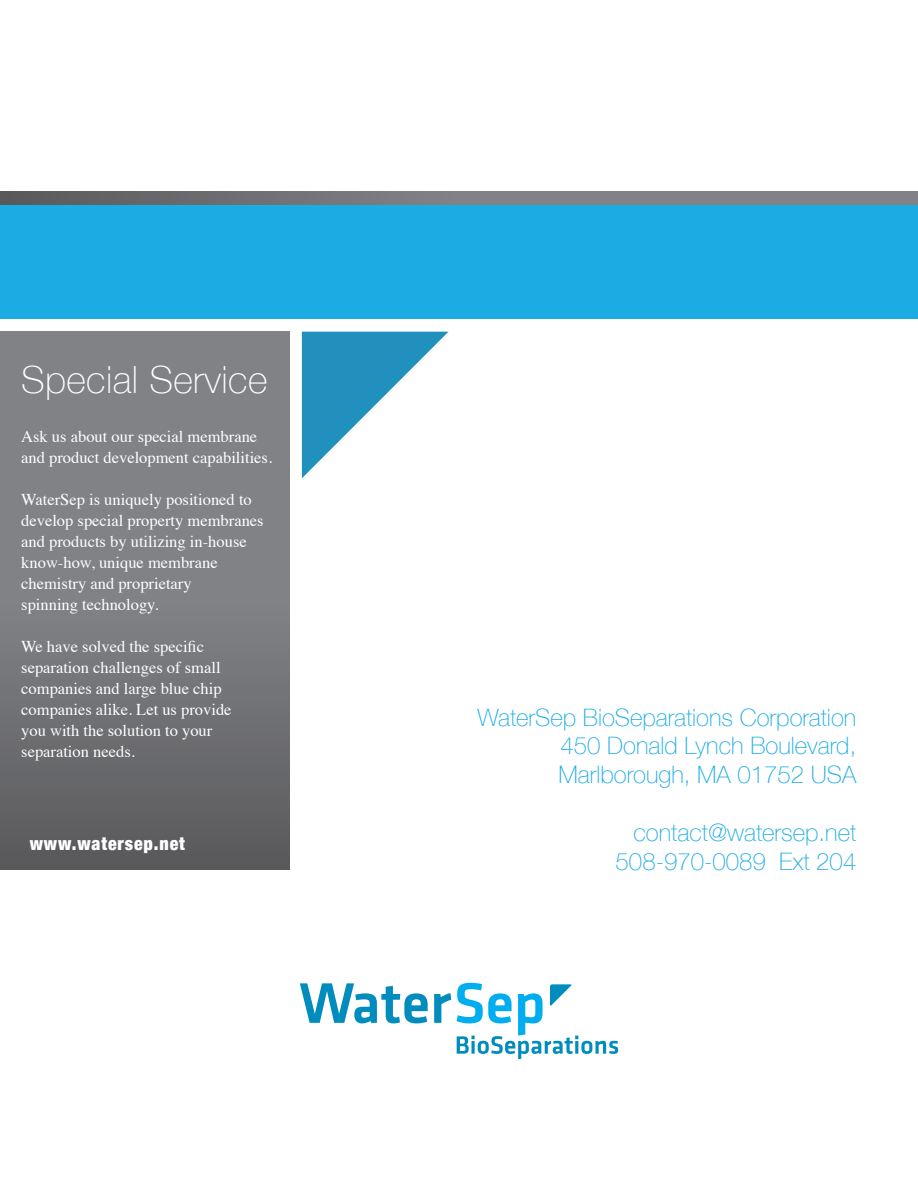
<style>
.page{position:relative;width:918px;height:1188px;background:#fff}
.page>*{position:absolute;margin:0;border:0;box-sizing:border-box;transform-origin:0 0}
.t1{font:100 37.5px "Helvetica Neue";letter-spacing:.01em;color:#fff}
.t2{font:100 24px/28.8px "Helvetica Neue";color:#1bace3;text-align:justify}
.t3{font:900 condensed 18px "Helvetica Neue";letter-spacing:.05em;color:#fff}
.t4{font:16.5px/21px "Times";color:#fff}
</style>
<div class="page">
<div style="left:0;top:191px;width:918px;height:128px;background:#1bace3"></div>
<svg style="left:0;top:191px;width:918px;height:13px;background:#76777a"></svg>
<div style="left:0;top:332px;width:289px;height:538px;background:linear-gradient(to bottom,#8a8c90,#636366)"></div>
<svg style="left:302px;top:332px;width:146px;height:146px"></svg>
<svg style="left:300px;top:983px;width:128px;height:40px"></svg>
<svg style="left:434px;top:993px;width:17px;height:30px"></svg>
<svg style="left:457px;top:983px;width:161px;height:76px"></svg>
<h1 class="t1" style="left:21px;top:356px;width:248px">Special Service</h1>
<p class="t4" style="left:21px;top:427px;width:252px">Ask us about our special membrane and product development capabilities.</p>
<p class="t4" style="left:21px;top:490px;width:244px">WaterSep is uniquely positioned to develop special property membranes and products by utilizing in-house know-how, unique membrane chemistry and proprietary<br>spinning technology.</p>
<p class="t4" style="left:21px;top:637px;width:212px">We have solved the specific separation challenges of small companies and large blue chip companies alike. Let us provide you with the solution to your separation needs.</p>
<p class="t3" style="left:30px;top:832px;width:157px">www.watersep.net</p>
<h2 class="t2" style="left:558px;top:702px;width:299px;text-indent:-81px">WaterSep BioSeparations Corporation 450 Donald Lynch Boulevard, Marlborough, MA 01752 USA</h2>
<h2 class="t2" style="left:616px;top:817px;width:242px;text-align:right">contact@watersep.net<br>508-970-0089 Ext 204</h2>
</div>
